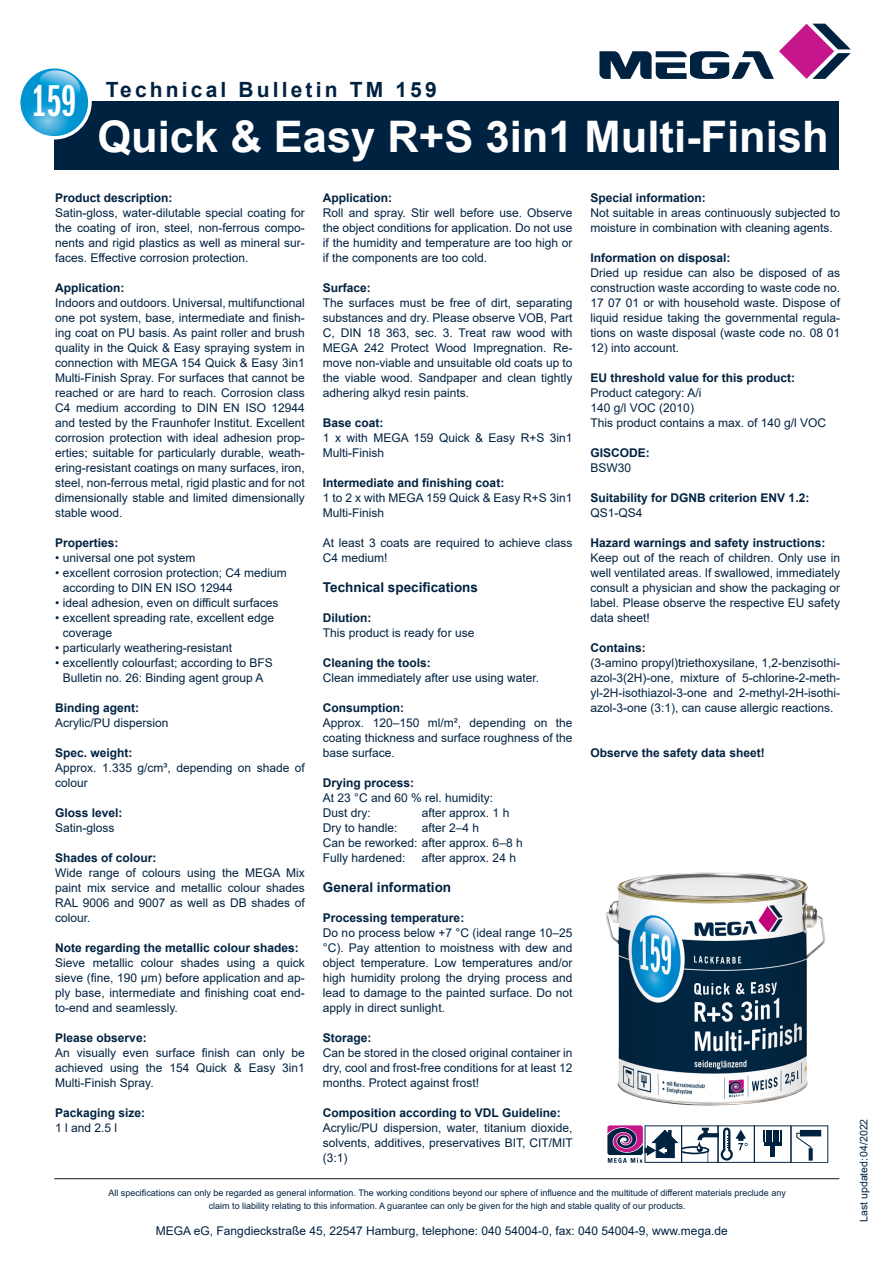
<style>
.page{position:relative;width:893px;height:1263px;background:#fff}
.page>*{position:absolute;margin:0;border:0;box-sizing:border-box;transform-origin:0 0}
.t1{font:46.2px "ITC Franklin Gothic Std Dm X Cp";color:#fff}
.t2{font:700 43.5px "Arial";color:#fff}
.t3{font:700 21px "Arial";letter-spacing:.15em;color:#002241}
.t4{font:700 13.5px "Arial";color:#002241}
.t5{font:12px/15px "Arial";color:#002241;text-align:justify}
.t6{font:700 12px "Arial";color:#002241}
.t7{font:10.5px "Arial";color:#002241}
.t8{font:9px/13.5px "Arial";color:#002241;text-align:center}
</style>
<div class="page">
<div style="left:54px;top:101px;width:785px;height:68px;background:#002241"></div>
<svg style="left:17px;top:65px;width:75px;height:75px"></svg>
<svg style="left:21px;top:68px;width:65px;height:68px"></svg>
<svg style="left:599px;top:24px;width:252px;height:55px"></svg>
<hr style="left:54px;top:1178px;width:785px;height:1px;background:#231f20">
<img style="left:605px;top:872px;width:221px;height:234px">
<svg style="left:607px;top:1125px;width:221px;height:38px"></svg>
<div style="left:770px;top:1144px;width:5px;height:13px;background:#002241"></div>
<hr style="left:764px;top:1143px;width:17px;height:3px;background:#002241">
<h1 class="t1" style="left:32px;top:76px;width:46px">159</h1>
<p class="t3" style="left:106px;top:74px;width:332px">Technical Bulletin TM 159</p>
<p class="t2" style="left:97px;top:106px;width:733px">Quick &amp; Easy R+S 3in1 Multi-Finish</p>
<p class="t6" style="left:55px;top:190px;width:119px">Product description:</p>
<p class="t5" style="left:55px;top:205px;width:251px">Satin-gloss, water-dilutable special coating for the coating of iron, steel, non-ferrous compo&shy;nents and rigid plastics as well as mineral sur&shy;faces. Effective corrosion protection.</p>
<p class="t6" style="left:55px;top:280px;width:71px">Application:</p>
<p class="t5" style="left:55px;top:295px;width:251px">Indoors and outdoors. Universal, multifunctional one pot system, base, intermediate and finish&shy;ing coat on PU basis. As paint roller and brush quality in the Quick &amp; Easy spraying system in connection with MEGA 154 Quick &amp; Easy 3in1<br>Multi-Finish Spray. For surfaces that cannot be reached or are hard to reach. Corrosion class C4 medium according to DIN EN ISO 12944 and tested by the Fraunhofer Institut. Excellent corrosion protection with ideal adhesion prop&shy;erties; suitable for particularly durable, weath&shy;ering-resistant coatings on many surfaces, iron, steel, non-ferrous metal, rigid plastic and for not dimensionally stable and limited dimensionally stable wood.</p>
<p class="t6" style="left:55px;top:535px;width:65px">Properties:</p>
<p class="t5" style="left:55px;top:550px;width:142px">• universal one pot system</p>
<p class="t5" style="left:63px;top:565px;width:226px;text-indent:-8px">• excellent corrosion protection; C4 medium according to DIN EN ISO 12944</p>
<p class="t5" style="left:55px;top:595px;width:225px">• ideal adhesion, even on difficult surfaces</p>
<p class="t5" style="left:55px;top:610px;width:220px">• excellent spreading rate, excellent edge</p>
<p class="t5" style="left:63px;top:625px;width:51px">coverage</p>
<p class="t5" style="left:55px;top:640px;width:178px">• particularly weathering-resistant</p>
<p class="t5" style="left:55px;top:655px;width:219px;text-align:center">• excellently colourfast; according to BFS<br>Bulletin no. 26: Binding agent group A</p>
<p class="t6" style="left:55px;top:700px;width:86px">Binding agent:</p>
<p class="t5" style="left:55px;top:715px;width:115px">Acrylic/PU dispersion</p>
<p class="t6" style="left:55px;top:745px;width:79px">Spec. weight:</p>
<p class="t5" style="left:55px;top:760px;width:251px">Approx. 1.335 g/cm³, depending on shade of colour</p>
<p class="t6" style="left:55px;top:805px;width:69px">Gloss level:</p>
<p class="t5" style="left:55px;top:820px;width:61px">Satin-gloss</p>
<p class="t6" style="left:55px;top:850px;width:103px">Shades of colour:</p>
<p class="t5" style="left:55px;top:865px;width:251px">Wide range of colours using the MEGA Mix paint mix service and metallic colour shades RAL 9006 and 9007 as well as DB shades of colour.</p>
<p class="t6" style="left:55px;top:940px;width:245px">Note regarding the metallic colour shades:</p>
<p class="t5" style="left:55px;top:955px;width:251px">Sieve metallic colour shades using a quick sieve (fine, 190 µm) before application and ap&shy;ply base, intermediate and finishing coat end&shy;to-end and seamlessly.</p>
<p class="t6" style="left:55px;top:1030px;width:93px">Please observe:</p>
<p class="t5" style="left:55px;top:1045px;width:251px">An visually even surface finish can only be achieved using the 154 Quick &amp; Easy 3in1<br>Multi-Finish Spray.</p>
<p class="t6" style="left:55px;top:1105px;width:92px">Packaging size:</p>
<p class="t5" style="left:55px;top:1120px;width:64px">1 l and 2.5 l</p>
<p class="t6" style="left:323px;top:190px;width:71px">Application:</p>
<p class="t5" style="left:323px;top:205px;width:251px">Roll and spray. Stir well before use. Observe the object conditions for application. Do not use if the humidity and temperature are too high or if the components are too cold.</p>
<p class="t6" style="left:323px;top:280px;width:50px">Surface:</p>
<p class="t5" style="left:323px;top:295px;width:251px">The surfaces must be free of dirt, separating substances and dry. Please observe VOB, Part C, DIN 18 363, sec. 3. Treat raw wood with MEGA 242 Protect Wood Impregnation. Re&shy;move non-viable and unsuitable old coats up to the viable wood. Sandpaper and clean tightly adhering alkyd resin paints.</p>
<p class="t6" style="left:323px;top:415px;width:62px">Base coat:</p>
<p class="t5" style="left:323px;top:430px;width:251px">1 x with MEGA 159 Quick &amp; Easy R+S 3in1<br>Multi-Finish</p>
<p class="t6" style="left:323px;top:475px;width:183px">Intermediate and finishing coat:</p>
<p class="t5" style="left:323px;top:490px;width:251px">1 to 2 x with MEGA 159 Quick &amp; Easy R+S 3in1<br>Multi-Finish</p>
<p class="t5" style="left:323px;top:535px;width:251px">At least 3 coats are required to achieve class<br>C4 medium!</p>
<p class="t4" style="left:323px;top:578px;width:157px">Technical specifications</p>
<p class="t6" style="left:323px;top:610px;width:50px">Dilution:</p>
<p class="t5" style="left:323px;top:625px;width:153px">This product is ready for use</p>
<p class="t6" style="left:323px;top:655px;width:110px">Cleaning the tools:</p>
<p class="t5" style="left:323px;top:670px;width:218px">Clean immediately after use using water.</p>
<p class="t6" style="left:323px;top:700px;width:83px">Consumption:</p>
<p class="t5" style="left:323px;top:715px;width:251px">Approx. 120–150 ml/m², depending on the coating thickness and surface roughness of the base surface.</p>
<p class="t6" style="left:323px;top:775px;width:93px">Drying process:</p>
<p class="t5" style="left:323px;top:790px;width:172px">At 23 °C and 60 % rel. humidity:</p>
<p class="t5" style="left:323px;top:805px;width:50px">Dust dry:</p>
<p class="t5" style="left:422px;top:805px;width:89px">after approx. 1 h</p>
<p class="t5" style="left:323px;top:820px;width:76px">Dry to handle:</p>
<p class="t5" style="left:422px;top:820px;width:59px">after 2–4 h</p>
<p class="t5" style="left:323px;top:835px;width:201px">Can be reworked: after approx. 6–8 h</p>
<p class="t5" style="left:323px;top:850px;width:84px">Fully hardened:</p>
<p class="t5" style="left:422px;top:850px;width:96px">after approx. 24 h</p>
<p class="t4" style="left:323px;top:878px;width:130px">General information</p>
<p class="t6" style="left:323px;top:910px;width:143px">Processing temperature:</p>
<p class="t5" style="left:323px;top:925px;width:251px">Do no process below +7 °C (ideal range 10–25 °C). Pay attention to moistness with dew and object temperature. Low temperatures and/or high humidity prolong the drying process and lead to damage to the painted surface. Do not apply in direct sunlight.</p>
<p class="t6" style="left:323px;top:1030px;width:50px">Storage:</p>
<p class="t5" style="left:323px;top:1045px;width:251px">Can be stored in the closed original container in dry, cool and frost-free conditions for at least 12 months. Protect against frost!</p>
<p class="t6" style="left:323px;top:1105px;width:239px">Composition according to VDL Guideline:</p>
<p class="t5" style="left:323px;top:1120px;width:251px">Acrylic/PU dispersion, water, titanium dioxide, solvents, additives, preservatives BIT, CIT/MIT (3:1)</p>
<p class="t6" style="left:591px;top:190px;width:117px">Special information:</p>
<p class="t5" style="left:591px;top:205px;width:251px">Not suitable in areas continuously subjected to moisture in combination with cleaning agents.</p>
<p class="t6" style="left:591px;top:250px;width:142px">Information on disposal:</p>
<p class="t5" style="left:591px;top:265px;width:251px">Dried up residue can also be disposed of as construction waste according to waste code no.<br>17 07 01 or with household waste. Dispose of liquid residue taking the governmental regula&shy;tions on waste disposal (waste code no. 08 01</p>
<p class="t5" style="left:591px;top:340px;width:90px">12) into account.</p>
<p class="t6" style="left:591px;top:370px;width:206px">EU threshold value for this product:</p>
<p class="t5" style="left:591px;top:385px;width:112px">Product category: A/i</p>
<p class="t5" style="left:591px;top:400px;width:105px">140 g/l VOC (2010)</p>
<p class="t5" style="left:591px;top:415px;width:237px">This product contains a max. of 140 g/l VOC</p>
<p class="t6" style="left:591px;top:445px;width:61px">GISCODE:</p>
<p class="t5" style="left:591px;top:460px;width:42px">BSW30</p>
<p class="t6" style="left:591px;top:490px;width:220px">Suitability for DGNB criterion ENV 1.2:</p>
<p class="t5" style="left:591px;top:505px;width:54px">QS1-QS4</p>
<p class="t6" style="left:591px;top:535px;width:236px">Hazard warnings and safety instructions:</p>
<p class="t5" style="left:591px;top:550px;width:251px">Keep out of the reach of children. Only use in well ventilated areas. If swallowed, immediately consult a physician and show the packaging or label. Please observe the respective EU safety data sheet!</p>
<p class="t6" style="left:591px;top:640px;width:57px">Contains:</p>
<p class="t5" style="left:591px;top:655px;width:251px">(3-amino propyl)triethoxysilane, 1,2-benzisothi&shy;azol-3(2H)-one, mixture of 5-chlorine-2-meth&shy;yl-2H-isothiazol-3-one and 2-methyl-2H-isothi&shy;azol-3-one (3:1), can cause allergic reactions.</p>
<p class="t6" style="left:591px;top:745px;width:176px">Observe the safety data sheet!</p>
<p class="t8" style="left:108px;top:1186px;width:679px">All specifications can only be regarded as general information. The working conditions beyond our sphere of influence and the multitude of different materials preclude any claim to liability relating to this information. A guarantee can only be given for the high and stable quality of our products.</p>
<p class="t5" style="left:156px;top:1223px;width:573px">MEGA eG, Fangdieckstraße 45, 22547 Hamburg, telephone: 040 54004-0, fax: 040 54004-9, www.mega.de</p>
<p class="t7" style="left:857px;top:1221px;width:104px;rotate:-90deg">Last updated:04/2022</p>
</div>
